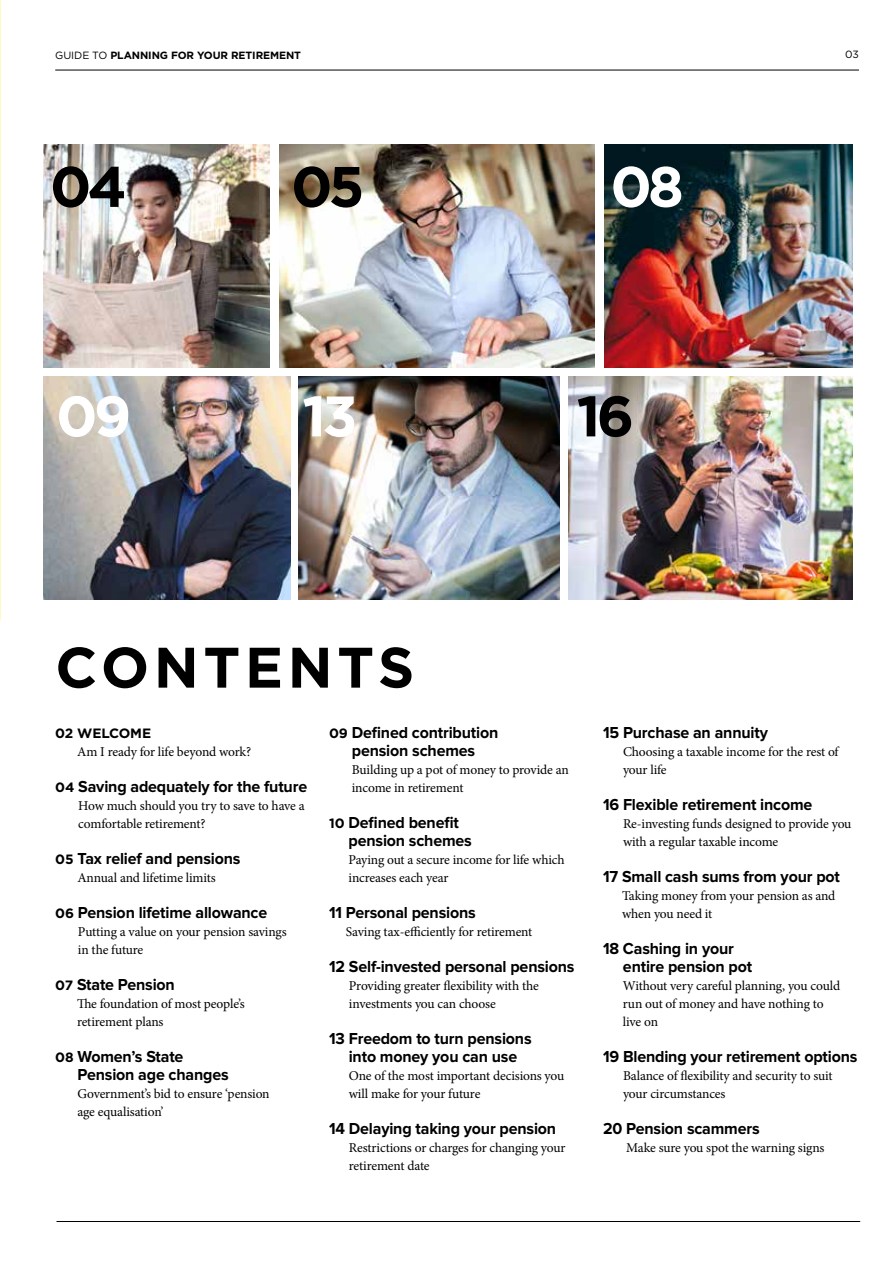
<style>
.page{position:relative;width:893px;height:1263px;background:#fff}
.page>*{position:absolute;margin:0;border:0;box-sizing:border-box;transform-origin:0 0}
.t1{font:700 57px "Gotham HTF";letter-spacing:.07em;color:#000}
.t2{font:700 57px "Gotham HTF";color:#fff}
.t3{font:700 16.5px/18px "Proxima Nova";letter-spacing:-.01em;color:#000}
.t4{font:13.5px/18px "Minion Pro";letter-spacing:-.015em;color:#000}
.t5{font:700 13.5px "Gotham HTF";letter-spacing:-.01em;color:#000}
.t6{font:700 10.5px "Gotham HTF";letter-spacing:-.01em;color:#000}
.t7{font:10.5px "Gotham HTF";color:#000}
.s1{font-weight:400}
.s2{font-family:"Gotham HTF";font-size:13.5px}
</style>
<div class="page">
<img style="left:0;top:0;width:1px;height:621px">
<hr style="left:55px;top:70px;width:804px;height:1px;background:#000">
<hr style="left:57px;top:1221px;width:803px;height:1px;background:#000">
<img style="left:569px;top:377px;width:283px;height:223px">
<img style="left:299px;top:377px;width:261px;height:223px">
<img style="left:44px;top:145px;width:225px;height:223px">
<img style="left:604px;top:145px;width:248px;height:223px">
<img style="left:44px;top:377px;width:247px;height:223px">
<img style="left:279px;top:145px;width:315px;height:223px">
<p class="t6" style="left:55px;top:49px;width:247px"><span class="s1">GUIDE TO</span> PLANNING FOR YOUR RETIREMENT</p>
<p class="t7" style="left:845px;top:49px;width:15px">03</p>
<h1 class="t1" style="left:50px;top:154px;width:78px">04</h1>
<h1 class="t1" style="left:291px;top:154px;width:75px">05</h1>
<h1 class="t2" style="left:610px;top:154px;width:75px">08</h1>
<h1 class="t2" style="left:56px;top:383px;width:77px">09</h1>
<h1 class="t2" style="left:302px;top:383px;width:57px">13</h1>
<h1 class="t1" style="left:576px;top:383px;width:59px">16</h1>
<h1 class="t1" style="left:55px;top:634px;width:361px">CONTENTS</h1>
<p class="t5" style="left:55px;top:725px;width:97px">02 WELCOME</p>
<p class="t4" style="left:77px;top:743px;width:175px">Am I ready for life beyond work?</p>
<p class="t3" style="left:55px;top:778px;width:253px"><span class="s2">04</span> Saving adequately for the future</p>
<p class="t4" style="left:78px;top:797px;width:228px">How much should you try to save to have a comfortable retirement?</p>
<p class="t3" style="left:55px;top:850px;width:187px"><span class="s2">05</span> Tax relief and pensions</p>
<p class="t4" style="left:78px;top:869px;width:140px">Annual and lifetime limits</p>
<p class="t3" style="left:55px;top:904px;width:214px"><span class="s2">06</span> Pension lifetime allowance</p>
<p class="t4" style="left:78px;top:923px;width:210px">Putting a value on your pension savings in the future</p>
<p class="t3" style="left:55px;top:976px;width:121px"><span class="s2">07</span> State Pension</p>
<p class="t4" style="left:77px;top:995px;width:169px">The foundation of most people’s retirement plans</p>
<p class="t3" style="left:78px;top:1048px;width:153px;text-indent:-22px"><span class="s2">08</span> Women’s State<br>Pension age changes</p>
<p class="t4" style="left:78px;top:1085px;width:194px">Government’s bid to ensure ‘pension age equalisation’</p>
<p class="t3" style="left:329px;top:724px;width:171px;text-align:center"><span class="s2">09</span> Defined contribution pension schemes</p>
<p class="t4" style="left:352px;top:761px;width:218px">Building up a pot of money to provide an income in retirement</p>
<p class="t3" style="left:349px;top:814px;width:125px;text-indent:-19px"><span class="s2">10</span> Defined benefit pension schemes</p>
<p class="t4" style="left:349px;top:851px;width:218px">Paying out a secure income for life which increases each year</p>
<p class="t3" style="left:329px;top:904px;width:148px">11 Personal pensions</p>
<p class="t4" style="left:346px;top:923px;width:188px">Saving tax-efficiently for retirement</p>
<p class="t3" style="left:329px;top:958px;width:247px">12 Self-invested personal pensions</p>
<p class="t4" style="left:349px;top:977px;width:191px">Providing greater flexibility with the investments you can choose</p>
<p class="t3" style="left:329px;top:1030px;width:204px;text-align:center">13 Freedom to turn pensions into money you can use</p>
<p class="t4" style="left:349px;top:1067px;width:217px">One of the most important decisions you will make for your future</p>
<p class="t3" style="left:329px;top:1120px;width:229px">14 Delaying taking your pension</p>
<p class="t4" style="left:349px;top:1139px;width:218px">Restrictions or charges for changing your retirement date</p>
<p class="t3" style="left:603px;top:724px;width:166px">15 Purchase an annuity</p>
<p class="t4" style="left:623px;top:743px;width:217px">Choosing a taxable income for the rest of your life</p>
<p class="t3" style="left:603px;top:796px;width:211px">16 Flexible retirement income</p>
<p class="t4" style="left:623px;top:815px;width:230px">Re-investing funds designed to provide you with a regular taxable income</p>
<p class="t3" style="left:603px;top:868px;width:238px">17 Small cash sums from your pot</p>
<p class="t4" style="left:622px;top:887px;width:215px">Taking money from your pension as and when you need it</p>
<p class="t3" style="left:623px;top:940px;width:131px;text-indent:-20px">18 Cashing in your entire pension pot</p>
<p class="t4" style="left:623px;top:977px;width:219px">Without very careful planning, you could run out of money and have nothing to live on</p>
<p class="t3" style="left:603px;top:1048px;width:256px">19 Blending your retirement options</p>
<p class="t4" style="left:623px;top:1067px;width:211px">Balance of flexibility and security to suit your circumstances</p>
<p class="t3" style="left:603px;top:1120px;width:158px">20 Pension scammers</p>
<p class="t4" style="left:626px;top:1139px;width:200px">Make sure you spot the warning signs</p>
</div>
